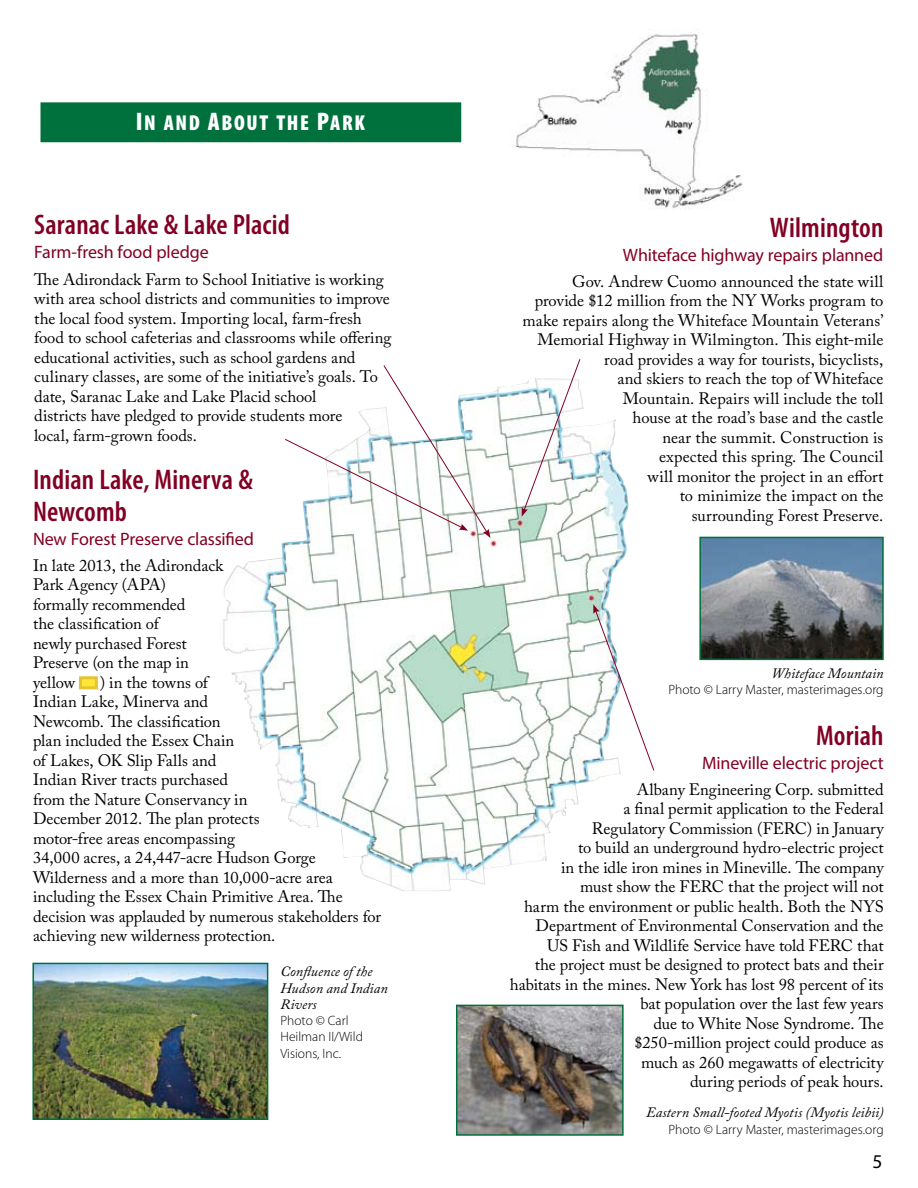
<style>
.page{position:relative;width:918px;height:1188px;background:#fff}
.page>*{position:absolute;margin:0;border:0;box-sizing:border-box;transform-origin:0 0}
.t1{font:600 condensed 28.5px/31.5px "Myriad Pro";letter-spacing:.005em;color:#820024}
.t2{font:21.6px "Myriad Pro Black Cond SC850";letter-spacing:.075em;color:#fff}
.t3{font:19.5px "Myriad Pro";color:#000}
.t4{font:18px "Myriad Pro";letter-spacing:-.01em;color:#820024}
.t5{font:16.5px/19.5px "Adobe Caslon Pro";color:#000}
.t6{font:italic 14.25px/16.5px "Adobe Caslon Pro";letter-spacing:.005em;color:#000}
.t7{font:300 13.5px/16.2px "Myriad Pro";color:#000}
.s1{font-size:25.5px}
</style>
<div class="page">
<img style="left:223px;top:384px;width:324px;height:507px">
<img style="left:510px;top:33px;width:233px;height:177px">
<div style="left:41px;top:103px;width:419px;height:39px;background:#00703c"></div>
<div style="left:40px;top:102px;width:421px;height:40px;border:2px solid #00703c"></div>
<svg style="left:522px;top:359px;width:58px;height:158px"></svg>
<svg style="left:593px;top:604px;width:61px;height:167px"></svg>
<svg style="left:285px;top:365px;width:205px;height:173px"></svg>
<img style="left:702px;top:540px;width:179px;height:117px">
<div style="left:699px;top:537px;width:185px;height:123px;border:2px solid #00703c"></div>
<img style="left:459px;top:1008px;width:162px;height:125px">
<div style="left:456px;top:1005px;width:168px;height:131px;border:2px solid #00703c"></div>
<div style="left:79px;top:676px;width:19px;height:13px;background:#ffe836;border:3px solid #e9c234"></div>
<img style="left:35px;top:966px;width:230px;height:151px">
<div style="left:32px;top:963px;width:236px;height:157px;border:2px solid #00703c"></div>
<h2 class="t2" style="left:136px;top:109px;width:231px"><span class="s1">I</span>N AND <span class="s1">A</span>BOUT THE <span class="s1">P</span>ARK</h2>
<h1 class="t1" style="left:34px;top:209px;width:257px">Saranac Lake &amp; Lake Placid</h1>
<p class="t4" style="left:34px;top:241px;width:176px">Farm-fresh food pledge</p>
<p class="t5" style="left:34px;top:269px;width:359px">The Adirondack Farm to School Initiative is working with area school districts and communities to improve the local food system. Importing local, farm-fresh food to school cafeterias and classrooms while offering educational activities, such as school gardens and culinary classes, are some of the initiative’s goals. To date, Saranac Lake and Lake Placid school<br>districts have pledged to provide students more<br>local, farm-grown foods.</p>
<h1 class="t1" style="left:33px;top:463px;width:221px">Indian Lake, Minerva &amp;<br>Newcomb</h1>
<p class="t4" style="left:33px;top:527px;width:223px">New Forest Preserve classified</p>
<p class="t5" style="left:33px;top:555px;width:192px">In late 2013, the Adirondack<br>Park Agency (APA) formally recommended<br>the classification of<br>newly purchased Forest<br>Preserve (on the map in yellow</p>
<p class="t5" style="left:33px;top:672px;width:350px;text-indent:67px">) in the towns of<br>Indian Lake, Minerva and<br>Newcomb. The classification<br>plan included the Essex Chain<br>of Lakes, OK Slip Falls and<br>Indian River tracts purchased<br>from the Nature Conservancy in<br>December 2012. The plan protects<br>motor-free areas encompassing<br>34,000 acres, a 24,447-acre Hudson Gorge Wilderness and a more than 10,000-acre area including the Essex Chain Primitive Area. The decision was applauded by numerous stakeholders for achieving new wilderness protection.</p>
<p class="t6" style="left:280px;top:963px;width:109px">Confluence of the<br>Hudson and Indian<br>Rivers</p>
<p class="t7" style="left:280px;top:1013px;width:84px">Photo © Carl<br>Heilman II/Wild<br>Visions, Inc.</p>
<h1 class="t1" style="left:770px;top:211px;width:115px">Wilmington</h1>
<p class="t4" style="left:623px;top:243px;width:262px">Whiteface highway repairs planned</p>
<p class="t5" style="left:523px;top:271px;width:362px;text-align:right">Gov. Andrew Cuomo announced the state will provide $12 million from the NY Works program to make repairs along the Whiteface Mountain Veterans’ Memorial Highway in Wilmington. This eight-mile road provides a way for tourists, bicyclists,<br>and skiers to reach the top of Whiteface<br>Mountain. Repairs will include the toll<br>house at the road’s base and the castle<br>near the summit. Construction is<br>expected this spring. The Council<br>will monitor the project in an effort<br>to minimize the impact on the<br>surrounding Forest Preserve.</p>
<p class="t6" style="left:771px;top:665px;width:114px">Whiteface Mountain</p>
<p class="t7" style="left:669px;top:682px;width:217px">Photo © Larry Master, masterimages.org</p>
<h1 class="t1" style="left:816px;top:719px;width:69px">Moriah</h1>
<p class="t4" style="left:702px;top:751px;width:183px">Mineville electric project</p>
<p class="t5" style="left:510px;top:779px;width:375px;text-align:right">Albany Engineering Corp. submitted<br>a final permit application to the Federal<br>Regulatory Commission (FERC) in January<br>to build an underground hydro-electric project<br>in the idle iron mines in Mineville. The company<br>must show the FERC that the project will not<br>harm the environment or public health. Both the NYS Department of Environmental Conservation and the<br>US Fish and Wildlife Service have told FERC that<br>the project must be designed to protect bats and their habitats in the mines. New York has lost 98 percent of its bat population over the last few years<br>due to White Nose Syndrome. The<br>$250-million project could produce as<br>much as 260 megawatts of electricity<br>during periods of peak hours.</p>
<p class="t6" style="left:646px;top:1104px;width:239px">Eastern Small-footed Myotis (Myotis leibii)</p>
<p class="t7" style="left:669px;top:1121px;width:217px">Photo © Larry Master, masterimages.org</p>
<p class="t3" style="left:873px;top:1150px;width:12px">5</p>
</div>
